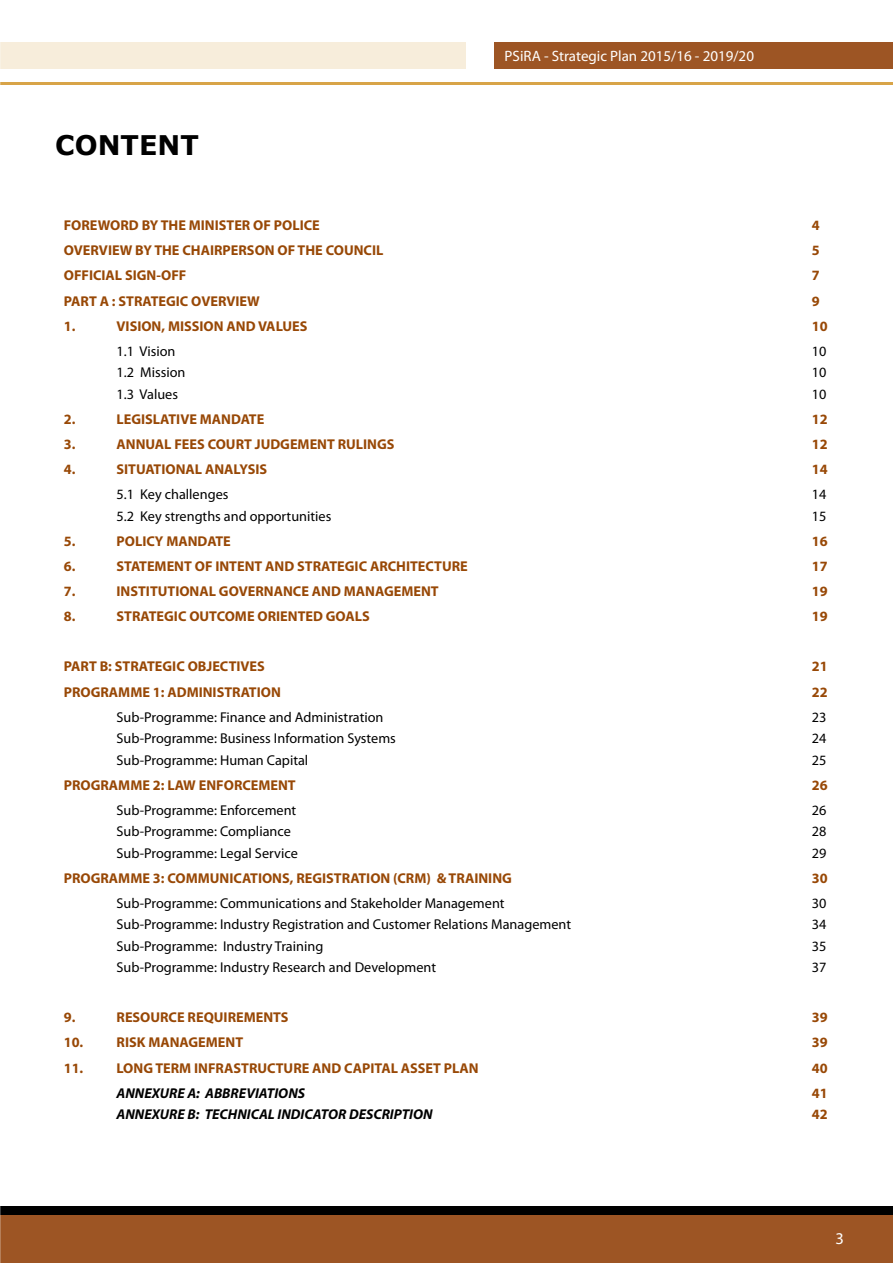
<style>
.page{position:relative;width:893px;height:1263px;background:#fff}
.page>*{position:absolute;margin:0;border:0;box-sizing:border-box;transform-origin:0 0}
.t1{font:700 27px "Verdana";color:#000}
.t2{font:16.5px "Myriad Pro";color:#fff}
.t3{font:15px "Myriad Pro";color:#fff}
.t4{font:700 14.25px/21.3px "Myriad Pro";color:#984806}
.t5{font:14.25px/21.3px "Myriad Pro";color:#000}
.t6{font:italic 700 14.25px/21.3px "Myriad Pro";color:#000}
</style>
<div class="page">
<div style="left:0;top:1213px;width:893px;height:50px;background:#9d5524"></div>
<div style="left:0;top:1206px;width:893px;height:9px;background:#000"></div>
<hr style="left:0;top:83px;width:893px;height:2px;background:#d8a448">
<div style="left:494px;top:42px;width:399px;height:26px;background:#9d5524"></div>
<div style="left:0;top:42px;width:466px;height:26px;background:#f7eddb"></div>
<h1 class="t1" style="left:55px;top:128px;width:145px">CONTENT</h1>
<p class="t3" style="left:505px;top:47px;width:251px">PSiRA - Strategic Plan 2015/16 - 2019/20</p>
<p class="t4" style="left:64px;top:214px;width:258px">FOREWORD BY THE MINISTER OF POLICE</p>
<p class="t4" style="left:812px;top:214px;width:9px">4</p>
<p class="t4" style="left:64px;top:239px;width:321px">OVERVIEW BY THE CHAIRPERSON OF THE COUNCIL</p>
<p class="t4" style="left:812px;top:239px;width:9px">5</p>
<p class="t4" style="left:64px;top:264px;width:124px">OFFICIAL SIGN-OFF</p>
<p class="t4" style="left:812px;top:264px;width:9px">7</p>
<p class="t4" style="left:64px;top:290px;width:198px">PART A : STRATEGIC OVERVIEW</p>
<p class="t4" style="left:812px;top:290px;width:9px">9</p>
<p class="t4" style="left:64px;top:315px;width:13px">1.</p>
<p class="t4" style="left:117px;top:315px;width:192px">VISION, MISSION AND VALUES</p>
<p class="t4" style="left:812px;top:315px;width:17px">10</p>
<p class="t5" style="left:117px;top:340px;width:70px">1.1 Vision<br>1.2 Mission<br>1.3 Values</p>
<p class="t5" style="left:812px;top:340px;width:16px;text-align:justify">10<br>10<br>10</p>
<p class="t4" style="left:64px;top:408px;width:13px">2.</p>
<p class="t4" style="left:117px;top:408px;width:149px">LEGISLATIVE MANDATE</p>
<p class="t4" style="left:812px;top:408px;width:17px">12</p>
<p class="t4" style="left:64px;top:433px;width:13px">3.</p>
<p class="t4" style="left:117px;top:433px;width:279px">ANNUAL FEES COURT JUDGEMENT RULINGS</p>
<p class="t4" style="left:812px;top:433px;width:17px">12</p>
<p class="t4" style="left:64px;top:458px;width:13px">4.</p>
<p class="t4" style="left:117px;top:458px;width:152px">SITUATIONAL ANALYSIS</p>
<p class="t4" style="left:812px;top:458px;width:17px">14</p>
<p class="t5" style="left:117px;top:483px;width:216px">5.1 Key challenges<br>5.2 Key strengths and opportunities</p>
<p class="t5" style="left:812px;top:483px;width:16px">14<br>15</p>
<p class="t4" style="left:64px;top:530px;width:13px">5.</p>
<p class="t4" style="left:117px;top:530px;width:116px">POLICY MANDATE</p>
<p class="t4" style="left:812px;top:530px;width:17px">16</p>
<p class="t4" style="left:64px;top:555px;width:13px">6.</p>
<p class="t4" style="left:117px;top:555px;width:353px">STATEMENT OF INTENT AND STRATEGIC ARCHITECTURE</p>
<p class="t4" style="left:812px;top:555px;width:17px">17</p>
<p class="t4" style="left:64px;top:580px;width:13px">7.</p>
<p class="t4" style="left:117px;top:580px;width:324px">INSTITUTIONAL GOVERNANCE AND MANAGEMENT</p>
<p class="t4" style="left:812px;top:580px;width:17px">19</p>
<p class="t4" style="left:64px;top:605px;width:13px">8.</p>
<p class="t4" style="left:117px;top:605px;width:255px">STRATEGIC OUTCOME ORIENTED GOALS</p>
<p class="t4" style="left:812px;top:605px;width:17px">19</p>
<p class="t4" style="left:64px;top:655px;width:203px">PART B: STRATEGIC OBJECTIVES</p>
<p class="t4" style="left:812px;top:655px;width:17px">21</p>
<p class="t4" style="left:64px;top:681px;width:219px">PROGRAMME 1: ADMINISTRATION</p>
<p class="t4" style="left:812px;top:681px;width:17px">22</p>
<p class="t5" style="left:117px;top:706px;width:281px">Sub-Programme: Finance and Administration<br>Sub-Programme: Business Information Systems<br>Sub-Programme: Human Capital</p>
<p class="t5" style="left:812px;top:706px;width:16px;text-align:justify">23<br>24<br>25</p>
<p class="t4" style="left:64px;top:774px;width:233px">PROGRAMME 2: LAW ENFORCEMENT</p>
<p class="t4" style="left:812px;top:774px;width:17px">26</p>
<p class="t5" style="left:117px;top:799px;width:183px">Sub-Programme: Enforcement<br>Sub-Programme: Compliance<br>Sub-Programme: Legal Service</p>
<p class="t5" style="left:812px;top:799px;width:16px;text-align:justify">26<br>28<br>29</p>
<p class="t4" style="left:64px;top:867px;width:450px">PROGRAMME 3: COMMUNICATIONS, REGISTRATION (CRM) &amp; TRAINING</p>
<p class="t4" style="left:812px;top:867px;width:17px">30</p>
<p class="t5" style="left:117px;top:892px;width:456px">Sub-Programme: Communications and Stakeholder Management Sub-Programme: Industry Registration and Customer Relations Management Sub-Programme: Industry Training<br>Sub-Programme: Industry Research and Development</p>
<p class="t5" style="left:812px;top:892px;width:16px;text-align:justify">30<br>34<br>35<br>37</p>
<p class="t4" style="left:64px;top:1006px;width:13px">9.</p>
<p class="t4" style="left:117px;top:1006px;width:174px">RESOURCE REQUIREMENTS</p>
<p class="t4" style="left:812px;top:1006px;width:17px">39</p>
<p class="t4" style="left:64px;top:1031px;width:181px">10. RISK MANAGEMENT</p>
<p class="t4" style="left:812px;top:1031px;width:17px">39</p>
<p class="t4" style="left:64px;top:1057px;width:416px">11. LONG TERM INFRASTRUCTURE AND CAPITAL ASSET PLAN</p>
<p class="t4" style="left:812px;top:1057px;width:17px">40</p>
<p class="t6" style="left:117px;top:1082px;width:318px">ANNEXURE A: ABBREVIATIONS<br>ANNEXURE B: TECHNICAL INDICATOR DESCRIPTION</p>
<p class="t4" style="left:812px;top:1082px;width:17px">41<br>42</p>
<p class="t2" style="left:836px;top:1229px;width:10px">3</p>
</div>
